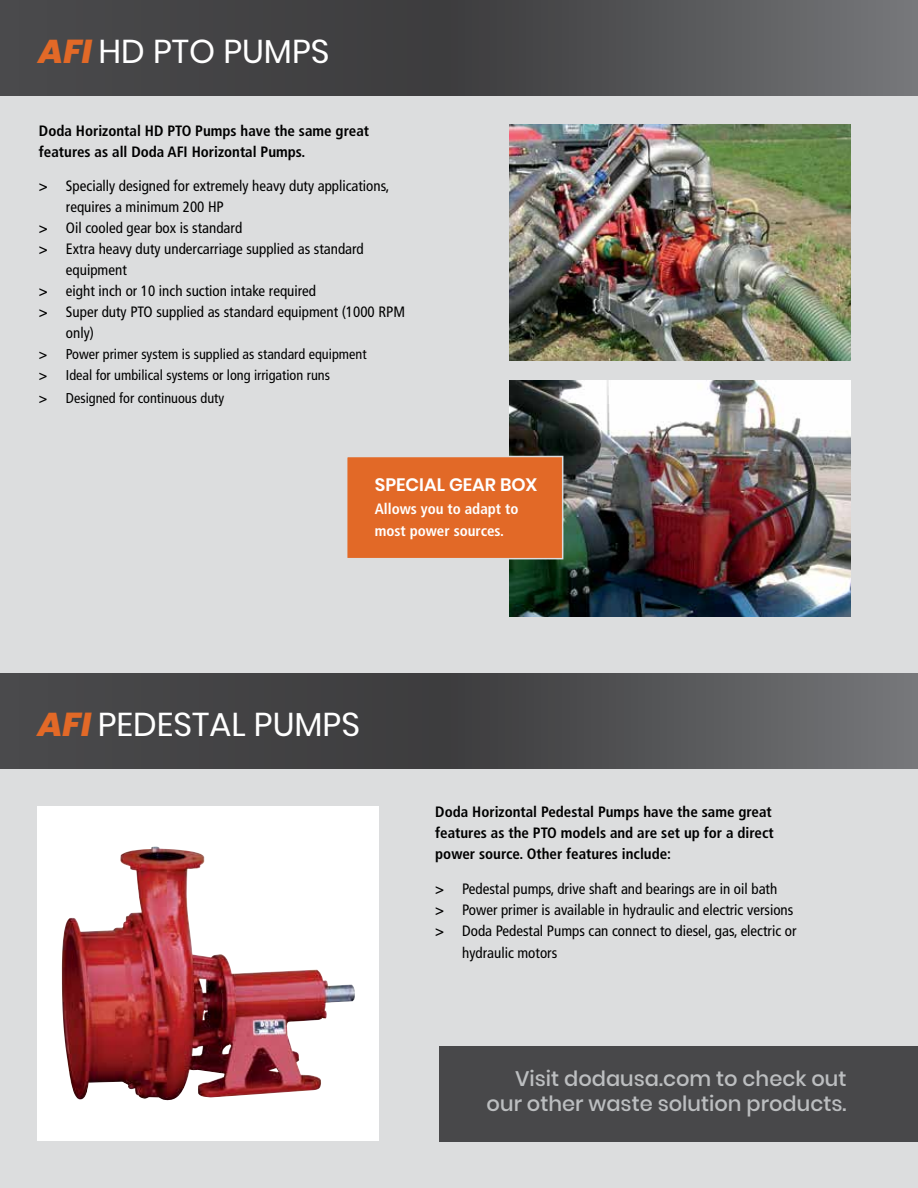
<style>
.page{position:relative;width:918px;height:1188px;background:#dcddde}
.page>*{position:absolute;margin:0;border:0;box-sizing:border-box;transform-origin:0 0}
.t1{font:33px "Poppins";color:#fff}
.t2{font:500 21px/25.2px "Poppins";color:#bcbec0;text-align:right}
.t3{font:600 18px "Poppins";color:#fff}
.t4{font:condensed 15px/21px "Frutiger";color:#000}
.t5{font:700 condensed 15px/21px "Frutiger";color:#000}
.t6{font:700 condensed 15px/22.5px "Frutiger";color:#fff}
.t7{font:condensed 14.25px/21px "Frutiger";color:#000}
.s1{font-weight:800;font-style:italic;color:#e26927}
.s2{font-weight:700}
</style>
<div class="page">
<img style="left:509px;top:124px;width:342px;height:237px">
<div style="left:439px;top:1046px;width:479px;height:95px;background:#48484a"></div>
<svg style="left:0;top:673px;width:918px;height:96px;background:#4e4e50"></svg>
<div style="left:38px;top:806px;width:341px;height:335px;background:#fff"></div>
<img style="left:61px;top:847px;width:294px;height:254px">
<img style="left:509px;top:380px;width:342px;height:237px">
<div style="left:346px;top:456px;width:217px;height:103px;background:#e26927;border:2px solid #dcddde"></div>
<svg style="left:0;top:0;width:918px;height:95px;background:#4e4e50"></svg>
<h1 class="t1" style="left:39px;top:32px;width:292px"><span class="s1">AFI</span> HD PTO PUMPS</h1>
<p class="t5" style="left:39px;top:120px;width:332px">Doda Horizontal HD PTO Pumps have the same great features as all Doda AFI Horizontal Pumps.</p>
<p class="t4" style="left:39px;top:175px;width:352px"><span class="s2">&gt;</span> Specially designed for extremely heavy duty applications,</p>
<p class="t4" style="left:66px;top:196px;width:159px">requires a minimum 200 HP</p>
<p class="t4" style="left:39px;top:217px;width:205px"><span class="s2">&gt;</span> Oil cooled gear box is standard</p>
<p class="t4" style="left:39px;top:238px;width:326px"><span class="s2">&gt;</span> Extra heavy duty undercarriage supplied as standard</p>
<p class="t4" style="left:66px;top:259px;width:62px">equipment</p>
<p class="t4" style="left:39px;top:280px;width:279px"><span class="s2">&gt;</span> eight inch or 10 inch suction intake required</p>
<p class="t4" style="left:39px;top:301px;width:368px"><span class="s2">&gt;</span> Super duty PTO supplied as standard equipment (1000 RPM</p>
<p class="t4" style="left:66px;top:322px;width:30px">only)</p>
<p class="t7" style="left:39px;top:344px;width:329px"><span class="s2">&gt;</span> Power primer system is supplied as standard equipment <span class="s2">&gt;</span> Ideal for umbilical systems or long irrigation runs</p>
<p class="t7" style="left:39px;top:387px;width:187px"><span class="s2">&gt;</span> Designed for continuous duty</p>
<p class="t3" style="left:375px;top:474px;width:164px">SPECIAL GEAR BOX</p>
<p class="t6" style="left:375px;top:497px;width:145px">Allows you to adapt to most power sources.</p>
<h1 class="t1" style="left:38px;top:705px;width:324px"><span class="s1">AFI</span> PEDESTAL PUMPS</h1>
<p class="t5" style="left:435px;top:802px;width:340px">Doda Horizontal Pedestal Pumps have the same great features as the PTO models and are set up for a direct power source. Other features include:</p>
<p class="t4" style="left:435px;top:878px;width:363px"><span class="s2">&gt;</span> Pedestal pumps, drive shaft and bearings are in oil bath<br><span class="s2">&gt;</span> Power primer is available in hydraulic and electric versions <span class="s2">&gt;</span> Doda Pedestal Pumps can connect to diesel, gas, electric or</p>
<p class="t4" style="left:462px;top:943px;width:96px">hydraulic motors</p>
<h2 class="t2" style="left:487px;top:1066px;width:361px">Visit dodausa.com to check out our other waste solution products.</h2>
</div>
